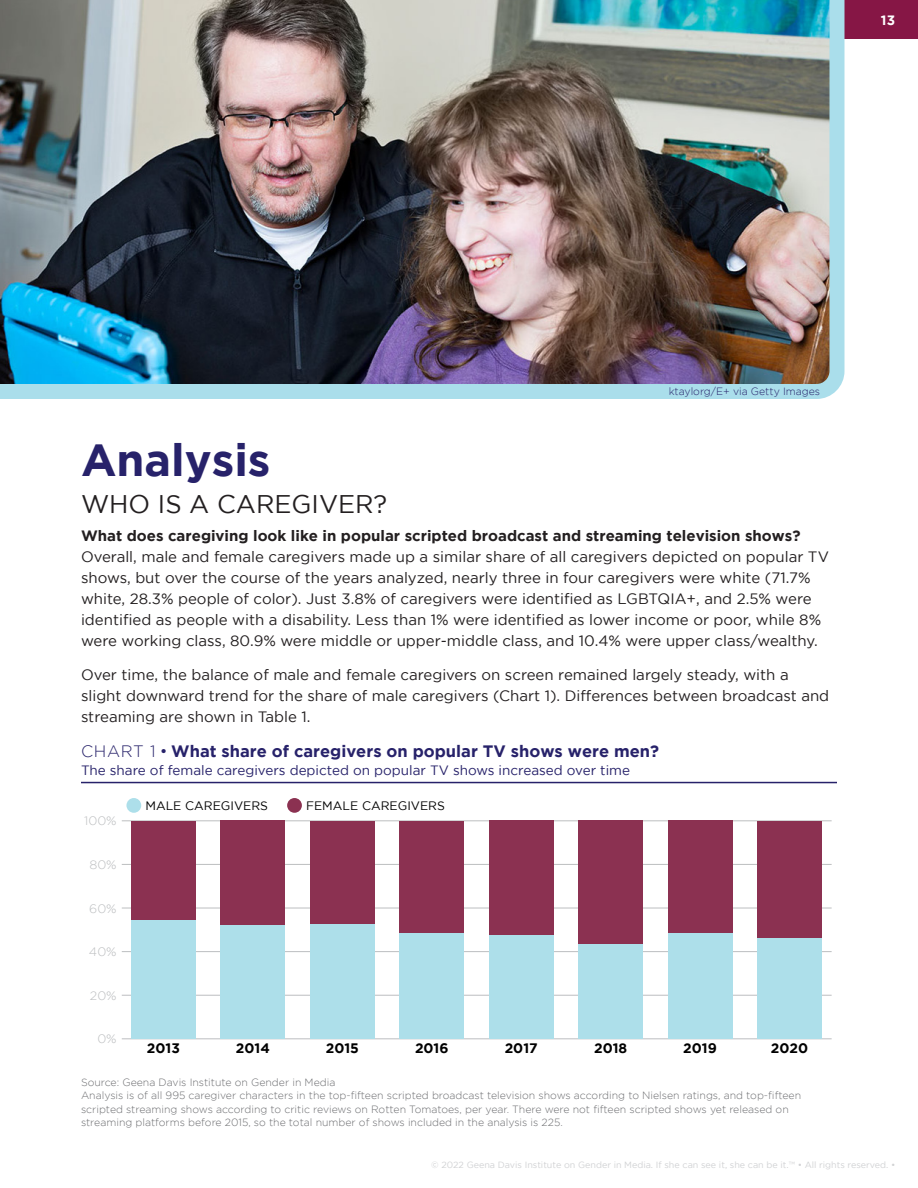
<style>
.page{position:relative;width:918px;height:1188px;background:#fff}
.page>*{position:absolute;margin:0;border:0;box-sizing:border-box;transform-origin:0 0}
.Header_1{font:700 45px "Gotham";color:#27226a}
.Header_2{font:25.5px "Gotham";color:#231f20}
.t1{font:700 16.5px "Gotham";color:#27226a}
.Body_copy{font:15px/21px "Gotham";color:#231f20}
.t2{font:700 13.8px "Gotham";color:#000}
.t3{font:13.5px "Gotham";color:#27226a}
.t4{font:700 13.5px "Gotham";color:#fff}
.t5{font:12.3px "Gotham";color:#000}
.t6{font:300 12.3px "Gotham";color:#bcbec0}
.Source{font:300 10.5px/13.5px "Gotham";color:#6c6d70}
.Body_copy-2{font:300 10.5px "Gotham";color:#27226a}
.t7{font:9px "Gotham";color:#d1d2d4}
.s1{font-weight:700}
.s2{font-weight:300}
.s3{font-family:"Arial";font-weight:400}
</style>
<div class="page">
<div style="left:0;top:0;width:918px;height:39px;background:#861645"></div>
<img style="left:0;top:0;width:845px;height:399px">
<hr style="left:81px;top:782px;width:756px;height:1px;background:#27226a">
<hr style="left:122px;top:1038px;width:710px;height:1px;background:#bcbec0">
<hr style="left:122px;top:995px;width:710px;height:1px;background:#bcbec0">
<hr style="left:122px;top:951px;width:710px;height:1px;background:#bcbec0">
<hr style="left:122px;top:908px;width:710px;height:1px;background:#bcbec0">
<hr style="left:122px;top:864px;width:710px;height:1px;background:#bcbec0">
<hr style="left:122px;top:820px;width:710px;height:1px;background:#bcbec0">
<div style="left:131px;top:821px;width:65px;height:100px;background:#8b3151"></div>
<div style="left:221px;top:821px;width:64px;height:104px;background:#8b3151"></div>
<div style="left:310px;top:821px;width:65px;height:103px;background:#8b3151"></div>
<div style="left:400px;top:821px;width:64px;height:112px;background:#8b3151"></div>
<div style="left:489px;top:821px;width:64px;height:114px;background:#8b3151"></div>
<div style="left:578px;top:821px;width:65px;height:123px;background:#8b3151"></div>
<div style="left:668px;top:821px;width:64px;height:112px;background:#8b3151"></div>
<div style="left:757px;top:821px;width:65px;height:118px;background:#8b3151"></div>
<div style="left:131px;top:921px;width:65px;height:118px;background:#addfea"></div>
<div style="left:221px;top:925px;width:64px;height:114px;background:#addfea"></div>
<div style="left:310px;top:924px;width:65px;height:115px;background:#addfea"></div>
<div style="left:400px;top:933px;width:64px;height:106px;background:#addfea"></div>
<div style="left:489px;top:935px;width:64px;height:104px;background:#addfea"></div>
<div style="left:578px;top:944px;width:65px;height:95px;background:#addfea"></div>
<div style="left:668px;top:933px;width:64px;height:106px;background:#addfea"></div>
<div style="left:757px;top:939px;width:65px;height:100px;background:#addfea"></div>
<div style="left:126px;top:798px;width:15px;height:15px;background:#addfea;border-radius:50%"></div>
<div style="left:287px;top:798px;width:15px;height:15px;background:#8b3151;border-radius:50%"></div>
<p class="t4" style="left:881px;top:13px;width:16px">13</p>
<p class="Body_copy-2" style="left:669px;top:386px;width:153px">ktaylorg/E+ via Getty Images</p>
<p class="Header_1" style="left:81px;top:434px;width:191px">Analysis</p>
<p class="Header_2" style="left:81px;top:490px;width:308px">WHO IS A CAREGIVER?</p>
<p class="Body_copy" style="left:81px;top:525px;width:749px"><span class="s1">What does caregiving look like in popular scripted broadcast and streaming television shows?<br></span>Overall, male and female caregivers made up a similar share of all caregivers depicted on popular TV shows, but over the course of the years analyzed, nearly three in four caregivers were white (71.7% white, 28.3% people of color). Just 3.8% of caregivers were identified as LGBTQIA+, and 2.5% were identified as people with a disability. Less than 1% were identified as lower income or poor, while 8% were working class, 80.9% were middle or upper-middle class, and 10.4% were upper class/wealthy.</p>
<p class="Body_copy" style="left:81px;top:664px;width:750px">Over time, the balance of male and female caregivers on screen remained largely steady, with a slight downward trend for the share of male caregivers (Chart 1). Differences between broadcast and streaming are shown in Table 1.</p>
<p class="t1" style="left:81px;top:741px;width:580px"><span class="s2">CHART 1</span> <span class="s3">•</span> What share of caregivers on popular TV shows were men?</p>
<p class="t3" style="left:81px;top:763px;width:551px">The share of female caregivers depicted on popular TV shows increased over time</p>
<p class="t6" style="left:84px;top:814px;width:34px">100%</p>
<p class="t6" style="left:89px;top:858px;width:29px">80%</p>
<p class="t6" style="left:89px;top:902px;width:29px">60%</p>
<p class="t6" style="left:89px;top:945px;width:29px">40%</p>
<p class="t6" style="left:90px;top:989px;width:28px">20%</p>
<p class="t6" style="left:97px;top:1032px;width:21px">0%</p>
<p class="t5" style="left:145px;top:798px;width:124px">MALE CAREGIVERS</p>
<p class="t5" style="left:306px;top:798px;width:140px">FEMALE CAREGIVERS</p>
<p class="t2" style="left:147px;top:1041px;width:34px">2013</p>
<p class="t2" style="left:236px;top:1041px;width:35px">2014</p>
<p class="t2" style="left:326px;top:1041px;width:35px">2015</p>
<p class="t2" style="left:415px;top:1041px;width:35px">2016</p>
<p class="t2" style="left:505px;top:1041px;width:34px">2017</p>
<p class="t2" style="left:594px;top:1041px;width:35px">2018</p>
<p class="t2" style="left:683px;top:1041px;width:35px">2019</p>
<p class="t2" style="left:771px;top:1041px;width:39px">2020</p>
<p class="Source" style="left:81px;top:1075px;width:256px">Source: Geena Davis Institute on Gender in Media</p>
<p class="Source" style="left:81px;top:1089px;width:722px">Analysis is of all 995 caregiver characters in the top-fifteen scripted broadcast television shows according to Nielsen ratings, and top-fifteen scripted streaming shows according to critic reviews on Rotten Tomatoes, per year. There were not fifteen scripted shows yet released on streaming platforms before 2015, so the total number of shows included in the analysis is 225.</p>
<p class="t7" style="left:431px;top:1160px;width:465px">© 2022 Geena Davis Institute on Gender in Media. If she can see it, she can be it.™ • All rights reserved. •</p>
</div>
